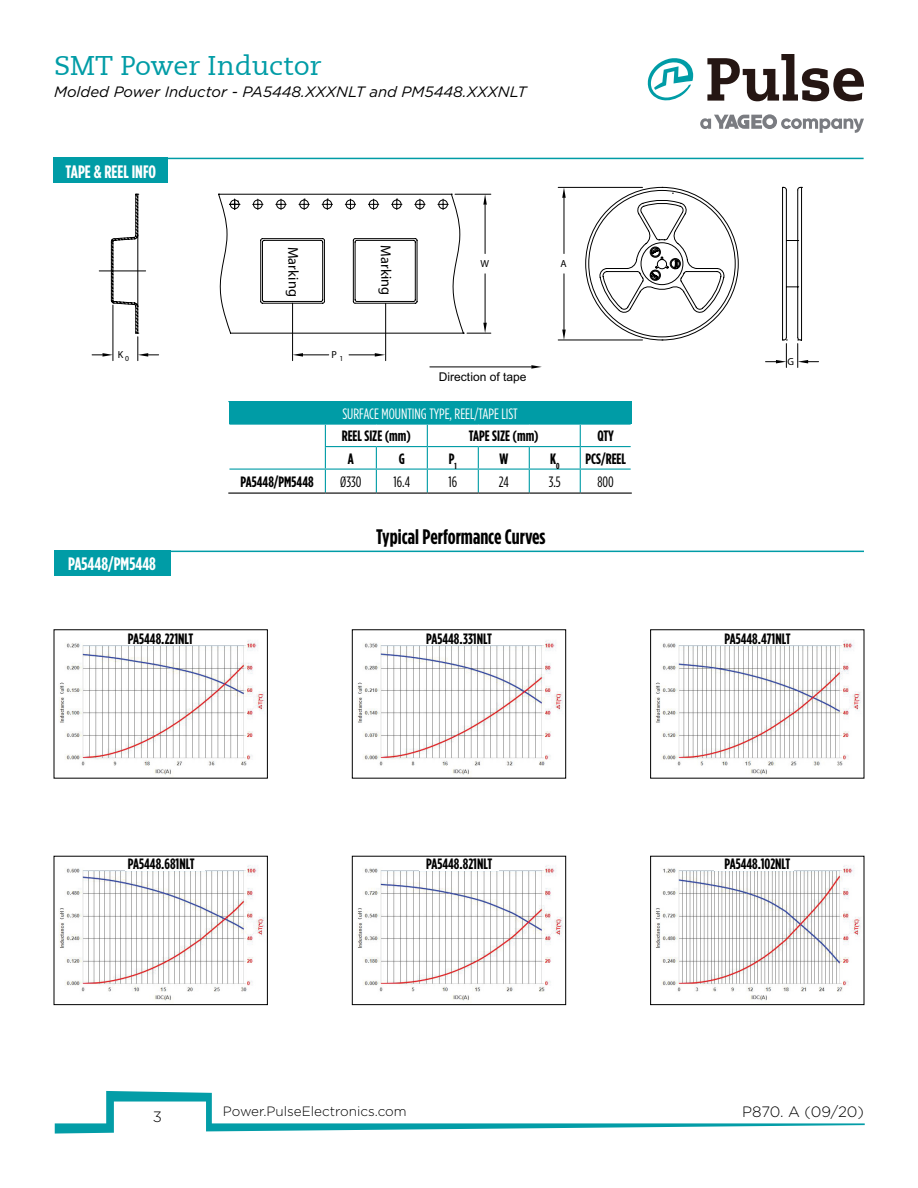
<style>
.page{position:relative;width:918px;height:1188px;background:#fff}
.page>*{position:absolute;margin:0;border:0;box-sizing:border-box;transform-origin:0 0}
.t1{font:27px "Caecilia LT";color:#009ca6}
.t2{font:700 21px "Gotham Condensed";color:#000}
.t3{font:700 18px "Gotham Condensed";color:#fff}
.t4{font:700 15px "Gotham Condensed";color:#000}
.t5{font:italic 15px "Gotham";color:#000}
.t6{font:15px "Gotham Condensed";color:#fff}
.t7{font:15px "Gotham Condensed";color:#000}
.t8{font:300 15px "Gotham";color:#000}
.t9{font:14.4px "Myriad Pro";color:#000}
.t10{font:300 13.5px "Gotham";color:#000}
.t11{font:12px "Arial";color:#000}
.t12{font:500 10.2px "Bryant";color:#000}
.t13{font:500 7.65px "Bryant";color:#000}
</style>
<div class="page">
<svg style="left:55px;top:1091px;width:810px;height:43px"></svg>
<svg style="left:700px;top:114px;width:164px;height:19px"></svg>
<svg style="left:707px;top:54px;width:157px;height:47px"></svg>
<svg style="left:648px;top:58px;width:45px;height:43px"></svg>
<div style="left:54px;top:158px;width:114px;height:25px;background:#009ca6"></div>
<svg style="left:425px;top:187px;width:224px;height:154px"></svg>
<svg style="left:438px;top:194px;width:14px;height:16px"></svg>
<hr style="left:455px;top:194px;width:36px;height:1px;background:#000">
<hr style="left:485px;top:205px;width:1px;height:49px;background:#000">
<hr style="left:485px;top:274px;width:1px;height:49px;background:#000">
<svg style="left:483px;top:194px;width:4px;height:11px"></svg>
<svg style="left:463px;top:323px;width:28px;height:11px"></svg>
<svg style="left:92px;top:193px;width:333px;height:168px"></svg>
<hr style="left:558px;top:187px;width:85px;height:1px;background:#000">
<hr style="left:558px;top:340px;width:85px;height:1px;background:#000">
<hr style="left:564px;top:198px;width:1px;height:56px;background:#000">
<hr style="left:564px;top:274px;width:1px;height:56px;background:#000">
<svg style="left:562px;top:187px;width:4px;height:11px"></svg>
<svg style="left:562px;top:330px;width:4px;height:10px"></svg>
<svg style="left:649px;top:187px;width:170px;height:180px"></svg>
<hr style="left:430px;top:366px;width:101px;height:1px;background:#000">
<svg style="left:531px;top:365px;width:11px;height:4px"></svg>
<div style="left:229px;top:402px;width:402px;height:22px;background:#009ca6"></div>
<hr style="left:228px;top:401px;width:97px;height:1px;background:#009ca6">
<hr style="left:325px;top:401px;width:51px;height:1px;background:#009ca6">
<hr style="left:376px;top:401px;width:51px;height:1px;background:#009ca6">
<hr style="left:427px;top:401px;width:51px;height:1px;background:#009ca6">
<hr style="left:478px;top:401px;width:51px;height:1px;background:#009ca6">
<hr style="left:529px;top:401px;width:51px;height:1px;background:#009ca6">
<hr style="left:580px;top:401px;width:52px;height:1px;background:#009ca6">
<hr style="left:229px;top:424px;width:96px;height:1px;background:#009ca6">
<hr style="left:325px;top:424px;width:51px;height:1px;background:#009ca6">
<hr style="left:376px;top:424px;width:51px;height:1px;background:#009ca6">
<hr style="left:427px;top:424px;width:51px;height:1px;background:#009ca6">
<hr style="left:478px;top:424px;width:51px;height:1px;background:#009ca6">
<hr style="left:529px;top:424px;width:51px;height:1px;background:#009ca6">
<hr style="left:580px;top:424px;width:51px;height:1px;background:#009ca6">
<hr style="left:325px;top:446px;width:51px;height:1px;background:#009ca6">
<hr style="left:376px;top:446px;width:51px;height:1px;background:#009ca6">
<hr style="left:427px;top:446px;width:51px;height:1px;background:#009ca6">
<hr style="left:478px;top:446px;width:51px;height:1px;background:#009ca6">
<hr style="left:529px;top:446px;width:51px;height:1px;background:#009ca6">
<hr style="left:580px;top:446px;width:51px;height:1px;background:#009ca6">
<hr style="left:229px;top:469px;width:96px;height:1px;background:#009ca6">
<hr style="left:325px;top:469px;width:51px;height:1px;background:#009ca6">
<svg style="left:325px;top:425px;width:1px;height:68px"></svg>
<hr style="left:376px;top:469px;width:51px;height:1px;background:#009ca6">
<svg style="left:376px;top:447px;width:1px;height:46px"></svg>
<hr style="left:427px;top:469px;width:51px;height:1px;background:#009ca6">
<svg style="left:427px;top:425px;width:1px;height:68px"></svg>
<hr style="left:478px;top:469px;width:51px;height:1px;background:#009ca6">
<svg style="left:478px;top:447px;width:1px;height:46px"></svg>
<hr style="left:529px;top:469px;width:51px;height:1px;background:#009ca6">
<svg style="left:529px;top:447px;width:1px;height:46px"></svg>
<hr style="left:580px;top:469px;width:51px;height:1px;background:#009ca6">
<svg style="left:580px;top:425px;width:1px;height:68px"></svg>
<hr style="left:228px;top:493px;width:97px;height:1px;background:#000">
<hr style="left:325px;top:493px;width:51px;height:1px;background:#000">
<hr style="left:376px;top:493px;width:51px;height:1px;background:#000">
<hr style="left:427px;top:493px;width:51px;height:1px;background:#000">
<hr style="left:478px;top:493px;width:51px;height:1px;background:#000">
<hr style="left:529px;top:493px;width:51px;height:1px;background:#000">
<hr style="left:580px;top:493px;width:52px;height:1px;background:#000">
<hr style="left:164px;top:158px;width:700px;height:1px;background:#009ca6">
<div style="left:54px;top:551px;width:116px;height:25px;background:#009ca6"></div>
<hr style="left:164px;top:551px;width:700px;height:1px;background:#009ca6">
<img style="left:59px;top:640px;width:206px;height:135px">
<div style="left:125px;top:630px;width:79px;height:14px;background:#fff"></div>
<img style="left:59px;top:865px;width:206px;height:136px">
<div style="left:125px;top:856px;width:79px;height:14px;background:#fff"></div>
<div style="left:54px;top:856px;width:214px;height:149px;border:1px solid #000"></div>
<img style="left:357px;top:640px;width:206px;height:135px">
<div style="left:419px;top:630px;width:80px;height:14px;background:#fff"></div>
<div style="left:352px;top:629px;width:214px;height:150px;border:1px solid #000"></div>
<img style="left:357px;top:865px;width:206px;height:136px">
<div style="left:419px;top:856px;width:80px;height:14px;background:#fff"></div>
<div style="left:352px;top:856px;width:214px;height:149px;border:1px solid #000"></div>
<img style="left:655px;top:640px;width:206px;height:135px">
<div style="left:714px;top:630px;width:80px;height:14px;background:#fff"></div>
<img style="left:655px;top:865px;width:206px;height:136px">
<div style="left:714px;top:856px;width:80px;height:14px;background:#fff"></div>
<div style="left:650px;top:856px;width:214px;height:149px;border:1px solid #000"></div>
<h1 class="t1" style="left:54px;top:50px;width:269px">SMT Power Inductor</h1>
<p class="t5" style="left:54px;top:83px;width:474px">Molded Power Inductor - PA5448.XXXNLT and PM5448.XXXNLT</p>
<p class="t3" style="left:66px;top:161px;width:92px">TAPE &amp; REEL INFO</p>
<p class="t9" style="left:302px;top:246px;width:51px;rotate:89deg">Marking</p>
<p class="t9" style="left:395px;top:245px;width:51px;rotate:89deg">Marking</p>
<p class="t12" style="left:331px;top:349px;width:7px">P</p>
<p class="t12" style="left:118px;top:349px;width:13px">K <sub>0</sub></p>
<p class="t13" style="left:339px;top:354px;width:5px">1</p>
<p class="t12" style="left:480px;top:257px;width:10px">W</p>
<p class="t12" style="left:561px;top:257px;width:8px">A</p>
<p class="t11" style="left:439px;top:368px;width:89px">Direction of tape</p>
<p class="t6" style="left:342px;top:405px;width:177px">SURFACE MOUNTING TYPE, REEL/TAPE LIST</p>
<p class="t4" style="left:342px;top:427px;width:71px">REEL SIZE (mm)</p>
<p class="t4" style="left:469px;top:427px;width:72px">TAPE SIZE (mm)</p>
<p class="t4" style="left:597px;top:427px;width:18px">QTY</p>
<p class="t4" style="left:348px;top:450px;width:7px">A</p>
<p class="t4" style="left:399px;top:450px;width:8px">G</p>
<p class="t4" style="left:449px;top:450px;width:9px">P<sub>1</sub></p>
<p class="t4" style="left:499px;top:450px;width:10px">W</p>
<p class="t4" style="left:550px;top:450px;width:11px">K<sub>0</sub></p>
<p class="t4" style="left:585px;top:450px;width:42px">PCS/REEL</p>
<p class="t4" style="left:241px;top:473px;width:75px">PA5448/PM5448</p>
<p class="t7" style="left:340px;top:473px;width:23px">Ø330</p>
<p class="t7" style="left:394px;top:473px;width:18px">16.4</p>
<p class="t7" style="left:449px;top:473px;width:10px">16</p>
<p class="t7" style="left:499px;top:473px;width:11px">24</p>
<p class="t7" style="left:549px;top:473px;width:14px">3.5</p>
<p class="t7" style="left:598px;top:473px;width:18px">800</p>
<p class="t3" style="left:68px;top:554px;width:89px">PA5448/PM5448</p>
<p class="t4" style="left:128px;top:630px;width:67px">PA5448.221NLT</p>
<p class="t4" style="left:128px;top:855px;width:68px">PA5448.681NLT</p>
<h2 class="t2" style="left:376px;top:524px;width:171px">Typical Performance Curves</h2>
<p class="t4" style="left:426px;top:630px;width:67px">PA5448.331NLT</p>
<p class="t4" style="left:426px;top:855px;width:67px">PA5448.821NLT</p>
<p class="t12" style="left:788px;top:355px;width:8px">G</p>
<p class="t4" style="left:725px;top:630px;width:68px">PA5448.471NLT</p>
<p class="t4" style="left:725px;top:855px;width:67px">PA5448.102NLT</p>
<p class="t8" style="left:153px;top:1107px;width:11px">3</p>
<p class="t8" style="left:742px;top:1103px;width:123px">P870. A (09/20)</p>
<p class="t10" style="left:223px;top:1103px;width:186px">Power.PulseElectronics.com</p>
</div>
